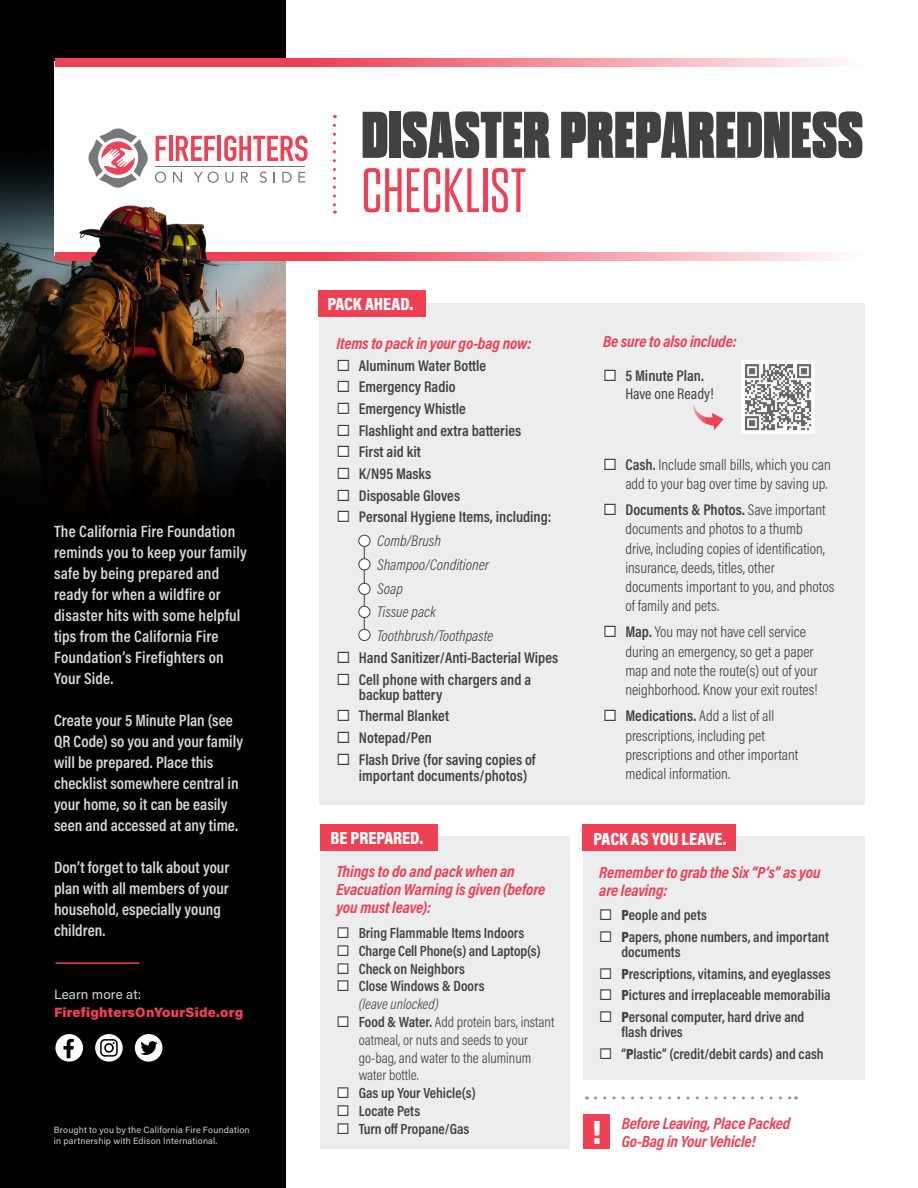
<style>
.page{position:relative;width:918px;height:1188px;background:#fff}
.page>*{position:absolute;margin:0;border:0;box-sizing:border-box;transform-origin:0 0}
.t1{font:800 65.7px "Dharma Gothic E";letter-spacing:.005em;color:#414042}
.t2{font:300 62.55px "Dharma Gothic E";letter-spacing:.005em;color:#ef4054}
.t3{font:900 34.2px "Acumin Pro Cond";color:#fff}
.t4{font:900 17.85px "Acumin Pro Cond";letter-spacing:-.005em;color:#fff}
.t5{font:600 16.5px/21px "Acumin Pro Cond";letter-spacing:.005em;color:#d7d9da}
.t6{font:italic 700 16.35px/18px "Acumin Pro Cond";letter-spacing:-.01em;color:#ef4054}
.t7{font:300 15.6px/19.4px "Acumin Pro Cond";color:#414042}
.t8{font:600 15.6px/21.8px "Acumin Pro Cond";color:#414042}
.t9{font:italic 300 15.6px/23.9px "Acumin Pro Cond";color:#414042}
.t10{font:15.6px "Acumin Pro Cond";color:#414042}
.t11{font:600 14.85px/21.8px "Acumin Pro Cond";color:#414042}
.t12{font:300 14.85px/17.9px "Acumin Pro Cond";color:#414042}
.t13{font:900 13.5px "Acumin Pro";letter-spacing:.015em;color:#ef4054}
.t14{font:13.5px "Acumin Pro";letter-spacing:.005em;color:#d1d3d4}
.t15{font:9px/12px "Acumin Pro";letter-spacing:.02em;color:#d1d3d4}
.s1{font-weight:600}
.s2{font-style:italic}
.s3{font-weight:900}
</style>
<div class="page">
<div style="left:0;top:0;width:286px;height:1188px;background:#000"></div>
<img style="left:0;top:115px;width:286px;height:393px">
<div style="left:55px;top:62px;width:863px;height:194px;background:#fff"></div>
<hr style="left:56px;top:962px;width:83px;height:2px;background:#ef4054">
<div style="left:321px;top:837px;width:249px;height:312px;background:#ebedee"></div>
<div style="left:583px;top:837px;width:281px;height:243px;background:#ebedee"></div>
<div style="left:319px;top:304px;width:545px;height:501px;background:#ebedee"></div>
<div style="left:338px;top:511px;width:11px;height:12px;background:#fff"></div>
<div style="left:318px;top:290px;width:108px;height:27px;background:#ef4054"></div>
<div style="left:321px;top:824px;width:117px;height:27px;background:#ef4054"></div>
<div style="left:582px;top:824px;width:154px;height:27px;background:#ef4054"></div>
<svg style="left:693px;top:404px;width:31px;height:26px"></svg>
<div style="left:583px;top:1114px;width:27px;height:35px;background:#ef4054"></div>
<svg style="left:55px;top:253px;width:783px;height:8px;background:#f58d98"></svg>
<svg style="left:55px;top:58px;width:783px;height:9px;background:#f37c89"></svg>
<hr style="left:364px;top:539px;width:1px;height:100px;background:#414042">
<div style="left:359px;top:535px;width:11px;height:11px;background:#fff;border-radius:50%"></div>
<div style="left:358px;top:535px;width:12px;height:12px;border:1px solid #414042;border-radius:50%"></div>
<div style="left:359px;top:559px;width:11px;height:11px;background:#fff;border-radius:50%"></div>
<div style="left:358px;top:558px;width:12px;height:12px;border:1px solid #414042;border-radius:50%"></div>
<div style="left:359px;top:583px;width:11px;height:11px;background:#fff;border-radius:50%"></div>
<div style="left:358px;top:583px;width:12px;height:12px;border:1px solid #414042;border-radius:50%"></div>
<div style="left:359px;top:606px;width:11px;height:12px;background:#fff;border-radius:50%"></div>
<div style="left:358px;top:606px;width:12px;height:12px;border:1px solid #414042;border-radius:50%"></div>
<div style="left:359px;top:629px;width:11px;height:12px;background:#fff;border-radius:50%"></div>
<div style="left:358px;top:629px;width:12px;height:12px;border:1px solid #414042;border-radius:50%"></div>
<img style="left:742px;top:361px;width:72px;height:72px">
<svg style="left:156px;top:136px;width:10px;height:25px"></svg>
<hr style="left:169px;top:136px;width:4px;height:25px;background:#ef4054">
<svg style="left:176px;top:136px;width:39px;height:25px"></svg>
<hr style="left:218px;top:136px;width:3px;height:25px;background:#ef4054">
<svg style="left:224px;top:136px;width:84px;height:25px"></svg>
<svg style="left:155px;top:172px;width:11px;height:11px"></svg>
<svg style="left:173px;top:172px;width:9px;height:11px"></svg>
<svg style="left:194px;top:172px;width:25px;height:11px"></svg>
<svg style="left:225px;top:172px;width:9px;height:11px"></svg>
<svg style="left:241px;top:172px;width:7px;height:11px"></svg>
<svg style="left:260px;top:172px;width:7px;height:11px"></svg>
<svg style="left:282px;top:172px;width:10px;height:11px"></svg>
<svg style="left:298px;top:172px;width:7px;height:11px"></svg>
<hr style="left:156px;top:166px;width:149px;height:1px;background:#77787b">
<svg style="left:88px;top:128px;width:60px;height:60px"></svg>
<svg style="left:333px;top:125px;width:3px;height:89px"></svg>
<svg style="left:595px;top:1096px;width:201px;height:3px"></svg>
<img style="left:69px;top:205px;width:170px;height:60px">
<svg style="left:55px;top:1034px;width:28px;height:28px"></svg>
<svg style="left:95px;top:1034px;width:28px;height:28px"></svg>
<svg style="left:135px;top:1034px;width:27px;height:28px"></svg>
<svg style="left:601px;top:909px;width:10px;height:10px"></svg>
<svg style="left:601px;top:931px;width:10px;height:10px"></svg>
<svg style="left:601px;top:969px;width:10px;height:10px"></svg>
<svg style="left:601px;top:990px;width:10px;height:10px"></svg>
<svg style="left:601px;top:1012px;width:10px;height:10px"></svg>
<svg style="left:601px;top:1049px;width:10px;height:10px"></svg>
<svg style="left:338px;top:927px;width:9px;height:10px"></svg>
<svg style="left:338px;top:945px;width:9px;height:10px"></svg>
<svg style="left:338px;top:963px;width:9px;height:9px"></svg>
<svg style="left:338px;top:981px;width:9px;height:10px"></svg>
<svg style="left:338px;top:1016px;width:9px;height:10px"></svg>
<svg style="left:338px;top:1088px;width:9px;height:10px"></svg>
<svg style="left:338px;top:1106px;width:9px;height:10px"></svg>
<svg style="left:338px;top:1123px;width:9px;height:10px"></svg>
<svg style="left:338px;top:359px;width:11px;height:12px"></svg>
<svg style="left:338px;top:381px;width:11px;height:11px"></svg>
<svg style="left:338px;top:403px;width:11px;height:11px"></svg>
<svg style="left:338px;top:424px;width:11px;height:12px"></svg>
<svg style="left:338px;top:446px;width:11px;height:11px"></svg>
<svg style="left:338px;top:468px;width:11px;height:11px"></svg>
<svg style="left:338px;top:489px;width:11px;height:12px"></svg>
<svg style="left:338px;top:652px;width:11px;height:10px"></svg>
<svg style="left:338px;top:673px;width:11px;height:12px"></svg>
<svg style="left:338px;top:710px;width:11px;height:11px"></svg>
<svg style="left:338px;top:732px;width:11px;height:10px"></svg>
<svg style="left:338px;top:754px;width:11px;height:10px"></svg>
<svg style="left:604px;top:370px;width:11px;height:10px"></svg>
<svg style="left:604px;top:459px;width:11px;height:10px"></svg>
<svg style="left:604px;top:504px;width:11px;height:10px"></svg>
<svg style="left:604px;top:627px;width:11px;height:10px"></svg>
<svg style="left:604px;top:710px;width:11px;height:10px"></svg>
<h1 class="t1" style="left:361px;top:100px;width:503px">DISASTER PREPAREDNESS</h1>
<h2 class="t2" style="left:361px;top:160px;width:166px">CHECKLIST</h2>
<p class="t4" style="left:327px;top:292px;width:88px">PACK AHEAD.</p>
<p class="t6" style="left:603px;top:332px;width:135px">Be sure to also include:</p>
<p class="t8" style="left:625px;top:365px;width:80px">5 Minute Plan.</p>
<p class="t10" style="left:625px;top:384px;width:90px">Have one Ready!</p>
<p class="t6" style="left:336px;top:334px;width:196px">Items to pack in your go-bag now:</p>
<p class="t8" style="left:359px;top:354px;width:194px">Aluminum Water Bottle<br>Emergency Radio<br>Emergency Whistle<br>Flashlight and extra batteries<br>First aid kit<br>K/N95 Masks<br>Disposable Gloves<br>Personal Hygiene Items, including:</p>
<p class="t9" style="left:377px;top:529px;width:118px">Comb/Brush<br>Shampoo/Conditioner<br>Soap<br>Tissue pack<br>Toothbrush/Toothpaste</p>
<p class="t8" style="left:359px;top:646px;width:201px">Hand Sanitizer/Anti-Bacterial Wipes<br>Cell phone with chargers and a</p>
<p class="t8" style="left:359px;top:683px;width:178px">backup battery<br>Thermal Blanket<br>Notepad/Pen<br>Flash Drive (for saving copies of</p>
<p class="t8" style="left:359px;top:765px;width:170px">important documents/photos)</p>
<p class="t7" style="left:625px;top:454px;width:207px"><span class="s1">Cash.</span> Include small bills, which you can add to your bag over time by saving up.</p>
<p class="t7" style="left:625px;top:500px;width:211px"><span class="s1">Documents &amp; Photos.</span> Save important documents and photos to a thumb<br>drive, including copies of identification, insurance, deeds, titles, other documents important to you, and photos of family and pets.</p>
<p class="t7" style="left:625px;top:622px;width:194px"><span class="s1">Map.</span> You may not have cell service during an emergency, so get a paper map and note the route(s) out of your neighborhood. Know your exit routes!</p>
<p class="t7" style="left:625px;top:706px;width:175px"><span class="s1">Medications.</span> Add a list of all prescriptions, including pet prescriptions and other important medical information.</p>
<p class="t5" style="left:54px;top:521px;width:194px">The California Fire Foundation reminds you to keep your family safe by being prepared and ready for when a wildfire or disaster hits with some helpful tips from the California Fire<br>Foundation’s Firefighters on<br>Your Side.</p>
<p class="t5" style="left:54px;top:710px;width:191px">Create your 5 Minute Plan (see<br>QR Code) so you and your family will be prepared. Place this checklist somewhere central in your home, so it can be easily seen and accessed at any time.</p>
<p class="t5" style="left:54px;top:857px;width:177px">Don’t forget to talk about your plan with all members of your household, especially young children.</p>
<p class="t4" style="left:331px;top:826px;width:94px">BE PREPARED.</p>
<p class="t4" style="left:594px;top:827px;width:135px">PACK AS YOU LEAVE.</p>
<p class="t6" style="left:336px;top:862px;width:210px">Things to do and pack when an<br>Evacuation Warning is given (before you must leave):</p>
<p class="t11" style="left:359px;top:924px;width:184px;line-height:17.9px">Bring Flammable Items Indoors<br>Charge Cell Phone(s) and Laptop(s)<br>Check on Neighbors<br>Close Windows &amp; Doors</p>
<p class="t12" style="left:359px;top:995px;width:197px"><span class="s2">(leave unlocked)<br></span><span class="s1">Food &amp; Water.</span> Add protein bars, instant oatmeal, or nuts and seeds to your go-bag, and water to the aluminum water bottle.</p>
<p class="t11" style="left:359px;top:1084px;width:119px;line-height:17.9px">Gas up Your Vehicle(s)<br>Locate Pets<br>Turn off Propane/Gas</p>
<p class="t6" style="left:599px;top:863px;width:223px">Remember to grab the Six “P’s” as you are leaving:</p>
<p class="t11" style="left:622px;top:904px;width:209px"><span class="s3">P</span>eople and pets<br><span class="s3">P</span>apers, phone numbers, and important</p>
<p class="t11" style="left:622px;top:941px;width:211px">documents<br><span class="s3">P</span>rescriptions, vitamins, and eyeglasses<br><span class="s3">P</span>ictures and irreplaceable memorabilia<br><span class="s3">P</span>ersonal computer, hard drive and</p>
<p class="t11" style="left:622px;top:1021px;width:204px">flash drives<br>“<span class="s3">P</span>lastic” (credit/debit cards) and cash</p>
<p class="t14" style="left:54px;top:985px;width:89px">Learn more at:</p>
<p class="t13" style="left:54px;top:1003px;width:191px">FirefightersOnYourSide.org</p>
<p class="t15" style="left:54px;top:1123px;width:197px">Brought to you by the California Fire Foundation in partnership with Edison International.</p>
<p class="t6" style="left:622px;top:1114px;width:170px">Before Leaving, Place Packed<br>Go-Bag in Your Vehicle!</p>
<h3 class="t3" style="left:592px;top:1110px;width:11px">!</h3>
</div>
